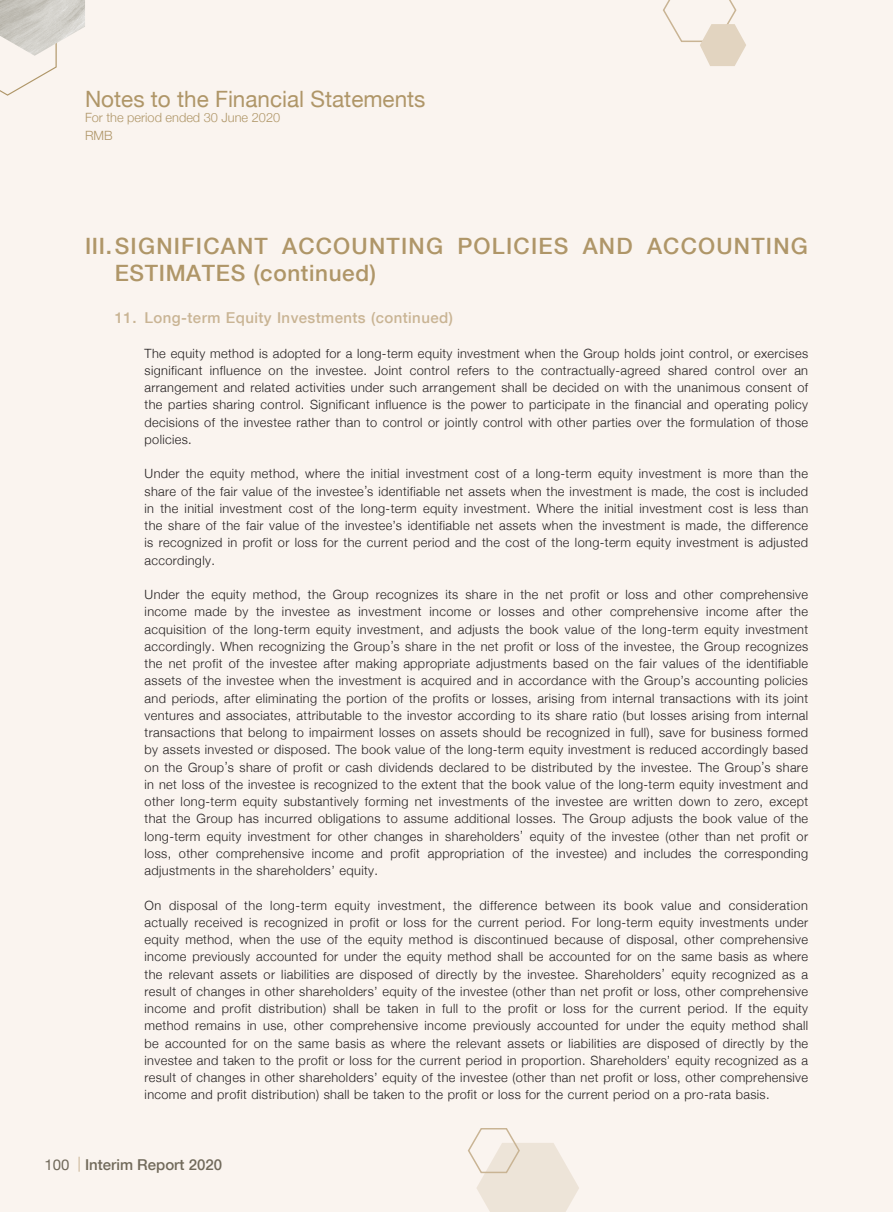
<style>
.page{position:relative;width:893px;height:1212px;background:#faf4ef}
.page>*{position:absolute;margin:0;border:0;box-sizing:border-box;transform-origin:0 0}
.t1{font:500 22.5px/27px "Helvetica Neue";letter-spacing:.055em;color:#af9668}
.t2{font:22.5px "Helvetica Neue";color:#af9668}
.t3{font:500 15px "Helvetica Neue";letter-spacing:.03em;color:#c9b494}
.t4{font:500 15px "Helvetica Neue";color:#716a5b}
.t5{font:300 12.75px/17.2px "Helvetica Neue";letter-spacing:.03em;color:#231f20;text-align:justify}
.t6{font:300 12.75px/18px "Helvetica Neue";color:#af9668}
.s1{font-weight:400}
</style>
<div class="page">
<svg style="left:79px;top:1157px;width:1px;height:15px"></svg>
<svg style="left:663px;top:0;width:83px;height:66px"></svg>
<svg style="left:468px;top:1128px;width:111px;height:84px"></svg>
<svg style="left:0;top:56px;width:57px;height:40px"></svg>
<img style="left:0;top:0;width:85px;height:56px">
<h1 class="t2" style="left:85px;top:79px;width:342px">Notes to the Financial Statements</h1>
<p class="t6" style="left:85px;top:108px;width:197px">For the period ended 30 June 2020<br>RMB</p>
<h1 class="t1" style="left:115px;top:231px;width:695px;text-indent:-30px">III. SIGNIFICANT ACCOUNTING POLICIES AND ACCOUNTING<br>ESTIMATES (continued)</h1>
<p class="t3" style="left:115px;top:306px;width:340px">11. Long-term Equity Investments (continued)</p>
<p class="t5" style="left:145px;top:344px;width:665px">The equity method is adopted for a long-term equity investment when the Group holds joint control, or exercises significant influence on the investee. Joint control refers to the contractually-agreed shared control over an arrangement and related activities under such arrangement shall be decided on with the unanimous consent of the parties sharing control. Significant influence is the power to participate in the financial and operating policy decisions of the investee rather than to control or jointly control with other parties over the formulation of those policies.</p>
<p class="t5" style="left:145px;top:464px;width:665px">Under the equity method, where the initial investment cost of a long-term equity investment is more than the share of the fair value of the investee’s identifiable net assets when the investment is made, the cost is included in the initial investment cost of the long-term equity investment. Where the initial investment cost is less than the share of the fair value of the investee’s identifiable net assets when the investment is made, the difference is recognized in profit or loss for the current period and the cost of the long-term equity investment is adjusted accordingly.</p>
<p class="t5" style="left:145px;top:585px;width:665px">Under the equity method, the Group recognizes its share in the net profit or loss and other comprehensive income made by the investee as investment income or losses and other comprehensive income after the acquisition of the long-term equity investment, and adjusts the book value of the long-term equity investment accordingly. When recognizing the Group’s share in the net profit or loss of the investee, the Group recognizes the net profit of the investee after making appropriate adjustments based on the fair values of the identifiable assets of the investee when the investment is acquired and in accordance with the Group’s accounting policies and periods, after eliminating the portion of the profits or losses, arising from internal transactions with its joint ventures and associates, attributable to the investor according to its share ratio (but losses arising from internal transactions that belong to impairment losses on assets should be recognized in full), save for business formed by assets invested or disposed. The book value of the long-term equity investment is reduced accordingly based on the Group’s share of profit or cash dividends declared to be distributed by the investee. The Group’s share in net loss of the investee is recognized to the extent that the book value of the long-term equity investment and other long-term equity substantively forming net investments of the investee are written down to zero, except that the Group has incurred obligations to assume additional losses. The Group adjusts the book value of the long-term equity investment for other changes in shareholders’ equity of the investee (other than net profit or loss, other comprehensive income and profit appropriation of the investee) and includes the corresponding adjustments in the shareholders’ equity.</p>
<p class="t5" style="left:145px;top:896px;width:665px">On disposal of the long-term equity investment, the difference between its book value and consideration actually received is recognized in profit or loss for the current period. For long-term equity investments under equity method, when the use of the equity method is discontinued because of disposal, other comprehensive income previously accounted for under the equity method shall be accounted for on the same basis as where the relevant assets or liabilities are disposed of directly by the investee. Shareholders’ equity recognized as a result of changes in other shareholders’ equity of the investee (other than net profit or loss, other comprehensive income and profit distribution) shall be taken in full to the profit or loss for the current period. If the equity method remains in use, other comprehensive income previously accounted for under the equity method shall be accounted for on the same basis as where the relevant assets or liabilities are disposed of directly by the investee and taken to the profit or loss for the current period in proportion. Shareholders’ equity recognized as a result of changes in other shareholders’ equity of the investee (other than net profit or loss, other comprehensive income and profit distribution) shall be taken to the profit or loss for the current period on a pro-rata basis.</p>
<p class="t4" style="left:44px;top:1152px;width:179px"><span class="s1">100</span> Interim Report 2020</p>
</div>
